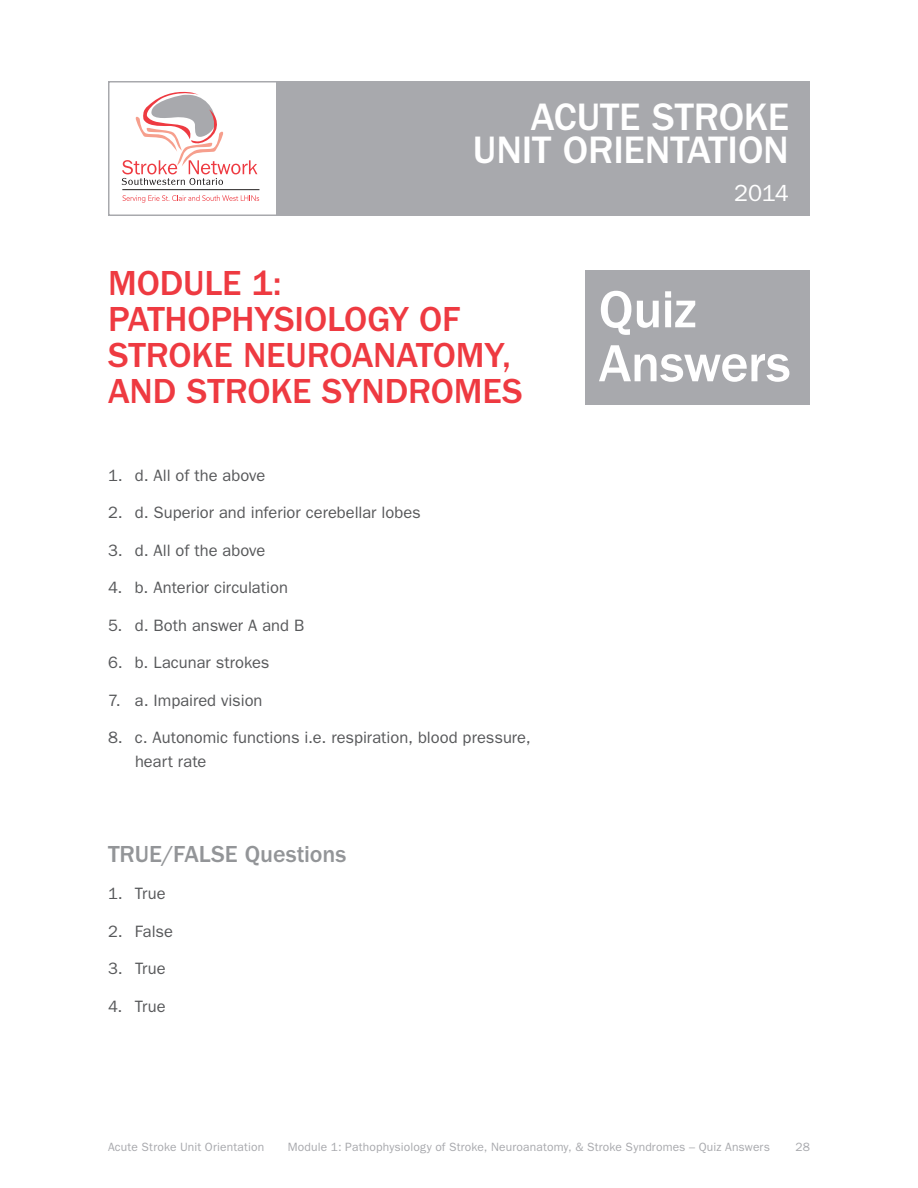
<style>
.page{position:relative;width:918px;height:1188px;background:#fff}
.page>*{position:absolute;margin:0;border:0;box-sizing:border-box;transform-origin:0 0}
.t1{font:500 54px/54px "ITC Franklin Gothic Std";letter-spacing:-.015em;color:#fff}
.t2{font:500 39.6px/33px "ITC Franklin Gothic Std";letter-spacing:-.005em;color:#fff;text-align:right}
.t3{font:500 36px/36px "ITC Franklin Gothic Std";letter-spacing:-.005em;color:#ee3a41}
.t4{font:500 24px "ITC Franklin Gothic Std";color:#939598}
.t5{font:23.4px "ITC Franklin Gothic Std";color:#fff}
.Body{font:16.5px/24px "ITC Franklin Gothic Std";color:#57585a}
.t6{font:12px "ITC Franklin Gothic Std";letter-spacing:.015em;color:#a8a9ad}
</style>
<div class="page">
<svg style="left:122px;top:195px;width:137px;height:8px"></svg>
<hr style="left:122px;top:189px;width:137px;height:1px;background:#231f20">
<svg style="left:122px;top:92px;width:135px;height:93px"></svg>
<div style="left:276px;top:81px;width:534px;height:135px;background:#a8a9ad"></div>
<div style="left:585px;top:270px;width:225px;height:135px;background:#a8a9ad"></div>
<h2 class="t2" style="left:473px;top:100px;width:318px">ACUTE STROKE<br>UNIT ORIENTATION</h2>
<h3 class="t5" style="left:734px;top:180px;width:56px">2014</h3>
<h1 class="t3" style="left:108px;top:265px;width:416px">MODULE 1:<br>PATHOPHYSIOLOGY OF<br>STROKE NEUROANATOMY,<br>AND STROKE SYNDROMES</h1>
<p class="Body" style="left:108px;top:463px;width:159px">1. d. All of the above</p>
<p class="Body" style="left:108px;top:501px;width:314px">2. d. Superior and inferior cerebellar lobes</p>
<p class="Body" style="left:108px;top:538px;width:159px">3. d. All of the above</p>
<p class="Body" style="left:108px;top:576px;width:181px">4. b. Anterior circulation</p>
<p class="Body" style="left:108px;top:613px;width:198px">5. d. Both answer A and B</p>
<p class="Body" style="left:108px;top:651px;width:163px">6. b. Lacunar strokes</p>
<p class="Body" style="left:108px;top:688px;width:156px">7. a. Impaired vision</p>
<p class="Body" style="left:135px;top:726px;width:397px;text-indent:-27px">8. c. Autonomic functions i.e. respiration, blood pressure, heart rate</p>
<h3 class="t4" style="left:108px;top:840px;width:240px">TRUE/FALSE Questions</h3>
<p class="Body" style="left:108px;top:882px;width:59px">1. True</p>
<p class="Body" style="left:108px;top:919px;width:67px">2. False</p>
<p class="Body" style="left:108px;top:957px;width:59px">3. True</p>
<p class="Body" style="left:108px;top:994px;width:59px">4. True</p>
<h2 class="t1" style="left:599px;top:283px;width:193px">Quiz<br>Answers</h2>
<p class="t6" style="left:108px;top:1140px;width:158px">Acute Stroke Unit Orientation</p>
<p class="t6" style="left:288px;top:1140px;width:484px">Module 1: Pathophysiology of Stroke, Neuroanatomy, &amp; Stroke Syndromes – Quiz Answers</p>
<p class="t6" style="left:796px;top:1140px;width:16px">28</p>
</div>
